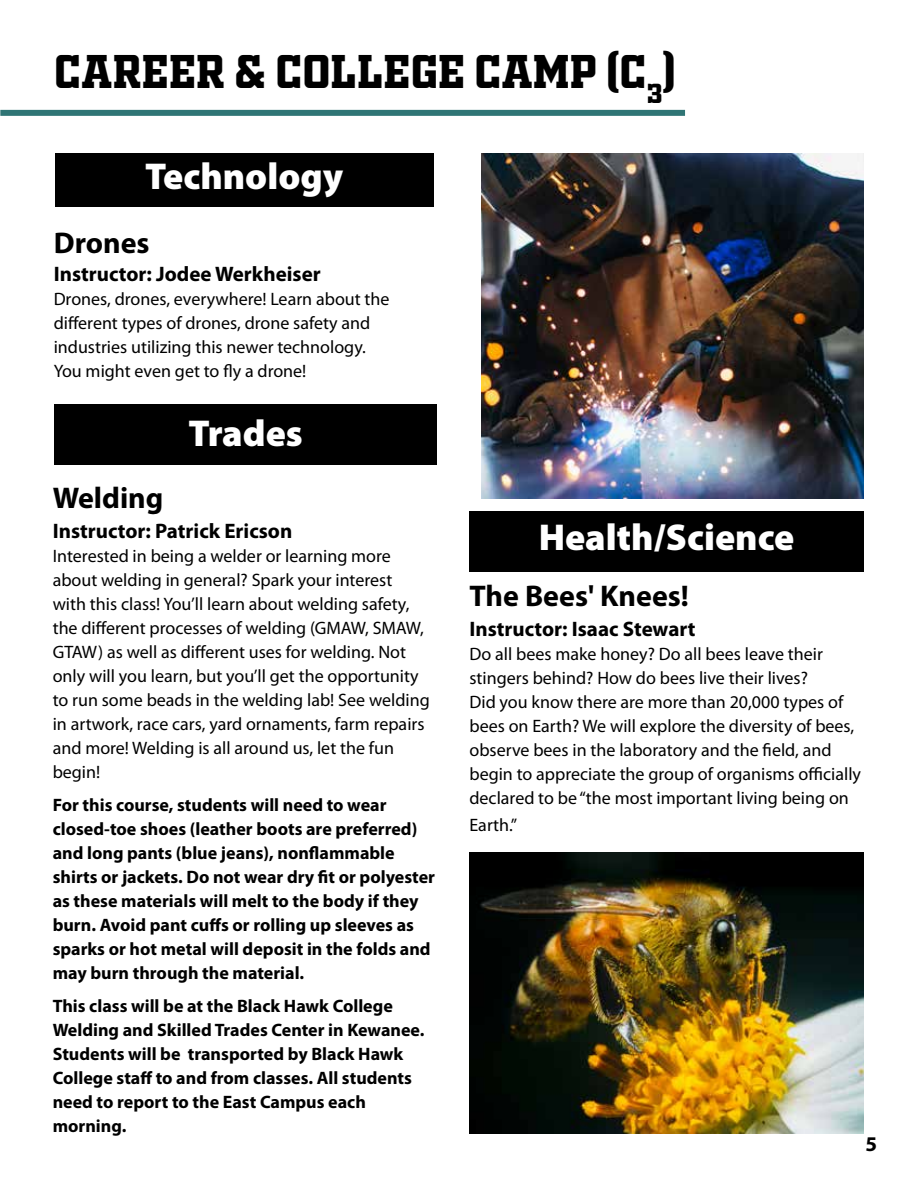
<style>
.page{position:relative;width:918px;height:1188px;background:#fff}
.page>*{position:absolute;margin:0;border:0;box-sizing:border-box;transform-origin:0 0}
.t1{font:45px "OLDSPORT02 ATHLETICNCV";color:#000}
.t2{font:900 37.5px "Myriad Pro";color:#fff}
.t3{font:700 30px "Myriad Pro";color:#000}
.t4{font:700 21px "Myriad Pro";color:#000}
.t5{font:18px/24px "Myriad Pro";color:#000}
.t6{font:700 18px/24px "Myriad Pro";color:#000}
</style>
<div class="page">
<div style="left:55px;top:153px;width:379px;height:54px;background:#000"></div>
<div style="left:55px;top:404px;width:382px;height:61px;background:#000"></div>
<img style="left:481px;top:154px;width:383px;height:345px">
<div style="left:469px;top:511px;width:395px;height:61px;background:#000"></div>
<img style="left:469px;top:853px;width:395px;height:281px">
<div style="left:0;top:110px;width:685px;height:6px;background:#2f7575"></div>
<h1 class="t1" style="left:54px;top:39px;width:623px">CAREER &amp; COLLEGE CAMP (C<sub>3</sub>)</h1>
<h2 class="t2" style="left:145px;top:155px;width:200px">Technology</h2>
<h3 class="t3" style="left:54px;top:223px;width:97px">Drones</h3>
<p class="t4" style="left:54px;top:261px;width:269px">Instructor: Jodee Werkheiser</p>
<p class="t5" style="left:54px;top:287px;width:337px">Drones, drones, everywhere! Learn about the different types of drones, drone safety and industries utilizing this newer technology.<br>You might even get to fly a drone!</p>
<h2 class="t2" style="left:189px;top:412px;width:116px">Trades</h2>
<h3 class="t3" style="left:53px;top:478px;width:112px">Welding</h3>
<p class="t4" style="left:53px;top:517px;width:241px">Instructor: Patrick Ericson</p>
<p class="t5" style="left:53px;top:543px;width:379px">Interested in being a welder or learning more about welding in general? Spark your interest with this class! You’ll learn about welding safety, the different processes of welding (GMAW, SMAW, GTAW) as well as different uses for welding. Not only will you learn, but you’ll get the opportunity to run some beads in the welding lab! See welding in artwork, race cars, yard ornaments, farm repairs and more! Welding is all around us, let the fun begin!</p>
<p class="t6" style="left:53px;top:792px;width:384px">For this course, students will need to wear closed-toe shoes (leather boots are preferred) and long pants (blue jeans), nonflammable shirts or jackets. Do not wear dry fit or polyester as these materials will melt to the body if they burn. Avoid pant cuffs or rolling up sleeves as sparks or hot metal will deposit in the folds and may burn through the material.</p>
<p class="t6" style="left:53px;top:993px;width:373px">This class will be at the Black Hawk College Welding and Skilled Trades Center in Kewanee.<br>Students will be transported by Black Hawk College staff to and from classes. All students need to report to the East Campus each morning.</p>
<h2 class="t2" style="left:539px;top:516px;width:257px">Health/Science</h2>
<h3 class="t3" style="left:469px;top:577px;width:221px">The Bees' Knees!</h3>
<p class="t4" style="left:469px;top:616px;width:228px">Instructor: Isaac Stewart</p>
<p class="t5" style="left:469px;top:642px;width:393px">Do all bees make honey? Do all bees leave their stingers behind? How do bees live their lives?<br>Did you know there are more than 20,000 types of bees on Earth? We will explore the diversity of bees, observe bees in the laboratory and the field, and begin to appreciate the group of organisms officially declared to be “the most important living being on</p>
<p class="t5" style="left:469px;top:813px;width:49px">Earth.”</p>
<p class="t4" style="left:865px;top:1130px;width:13px">5</p>
</div>
